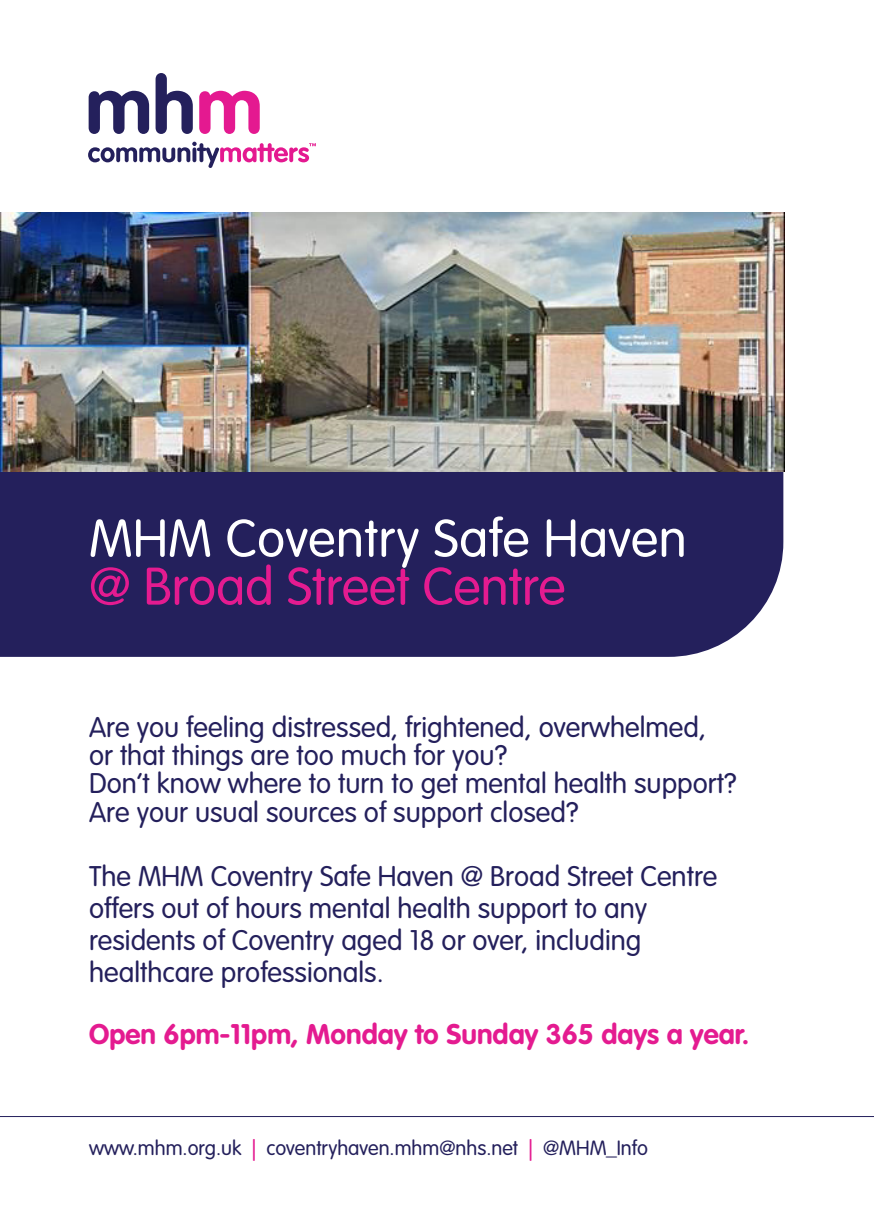
<style>
.page{position:relative;width:874px;height:1225px;background:#fff}
.page>*{position:absolute;margin:0;border:0;box-sizing:border-box;transform-origin:0 0}
.t1{font:300 52px/48px "VAG Rounded Std";letter-spacing:.01em;color:#fff}
.Header_3{font:300 28px/32px "VAG Rounded Std";color:#24205c}
.Header_3-2{font:700 28px "VAG Rounded Std";color:#e41b90}
.Footer_Info{font:300 20.2px "VAG Rounded Std";color:#24205c}
.s1{color:#e41b90}
</style>
<div class="page">
<div style="left:0;top:471px;width:783px;height:186px;background:#24205c"></div>
<hr style="left:0;top:1116px;width:873px;height:1px;background:#24205c">
<svg style="left:89px;top:91px;width:60px;height:43px"></svg>
<svg style="left:155px;top:73px;width:38px;height:61px"></svg>
<svg style="left:199px;top:91px;width:60px;height:43px"></svg>
<svg style="left:88px;top:142px;width:228px;height:26px"></svg>
<img style="left:0;top:212px;width:784px;height:259px">
<p class="t1" style="left:89px;top:516px;width:598px">MHM Coventry Safe Haven <span class="s1">@ Broad Street Centre</span></p>
<p class="Header_3" style="left:89px;top:714px;width:618px;line-height:28px">Are you feeling distressed, frightened, overwhelmed, or that things are too much for you?</p>
<p class="Header_3" style="left:89px;top:768px;width:648px">Don’t know where to turn to get mental health support?</p>
<p class="Header_3" style="left:89px;top:797px;width:490px">Are your usual sources of support closed?</p>
<p class="Header_3" style="left:89px;top:861px;width:629px">The MHM Coventry Safe Haven @ Broad Street Centre offers out of hours mental health support to any residents of Coventry aged 18 or over, including healthcare professionals.</p>
<p class="Header_3-2" style="left:89px;top:1017px;width:661px">Open 6pm-11pm, Monday to Sunday 365 days a year.</p>
<p class="Footer_Info" style="left:89px;top:1136px;width:560px">www.mhm.org.uk <span class="s1">|</span> coventryhaven.mhm@nhs.net <span class="s1">|</span> @MHM_Info</p>
</div>
